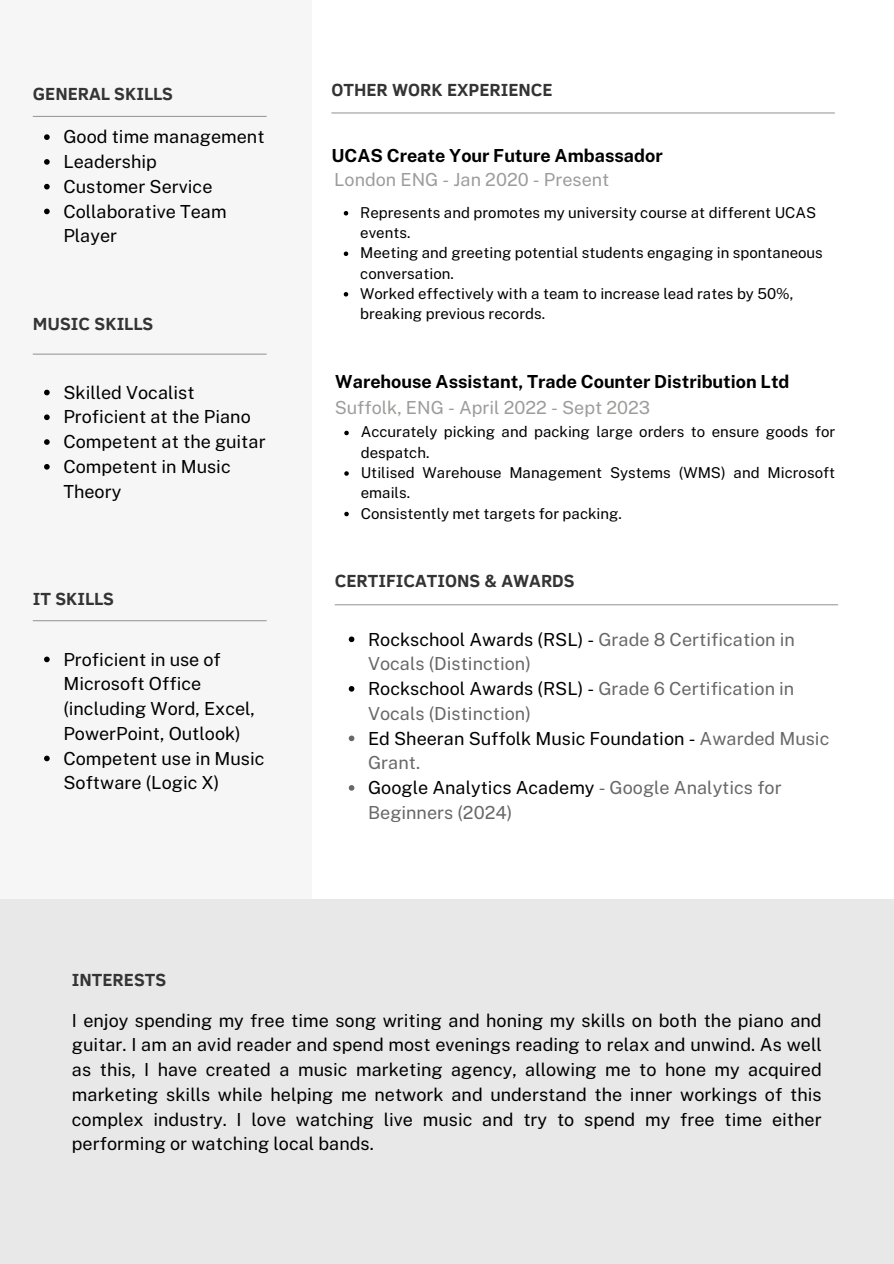
<style>
.page{position:relative;width:894px;height:1264px;background:#fff}
.page>*{position:absolute;margin:0;border:0;box-sizing:border-box;transform-origin:0 0}
.t1{font:18px/24.8px "Public Sans";color:#000}
.t2{font:18px/24.8px "Public Sans";color:#696767}
.t3{font:700 18px "Clear Sans";color:#343434}
.t4{font:700 18px "Public Sans";color:#000}
.t5{font:18px "Public Sans";color:#9e9c9b}
.t6{font:15px/20.2px "Public Sans";color:#000}
.s1{color:#000}
</style>
<div class="page">
<div style="left:0;top:0;width:312px;height:1263px;background:#f6f6f6"></div>
<hr style="left:331px;top:112px;width:503px;height:1px;background:#9e9c9b">
<hr style="left:334px;top:604px;width:503px;height:1px;background:#9e9c9b">
<svg style="left:348px;top:636px;width:6px;height:6px"></svg>
<svg style="left:348px;top:686px;width:6px;height:5px"></svg>
<svg style="left:348px;top:735px;width:6px;height:6px"></svg>
<svg style="left:348px;top:785px;width:6px;height:5px"></svg>
<hr style="left:33px;top:116px;width:233px;height:1px;background:#9e9c9b">
<svg style="left:343px;top:211px;width:5px;height:4px"></svg>
<svg style="left:343px;top:251px;width:5px;height:5px"></svg>
<svg style="left:343px;top:292px;width:5px;height:4px"></svg>
<svg style="left:344px;top:431px;width:5px;height:4px"></svg>
<svg style="left:344px;top:471px;width:5px;height:5px"></svg>
<svg style="left:344px;top:512px;width:5px;height:4px"></svg>
<svg style="left:44px;top:134px;width:6px;height:6px"></svg>
<svg style="left:44px;top:159px;width:6px;height:6px"></svg>
<svg style="left:44px;top:184px;width:6px;height:5px"></svg>
<svg style="left:44px;top:209px;width:6px;height:5px"></svg>
<svg style="left:44px;top:390px;width:6px;height:5px"></svg>
<svg style="left:44px;top:414px;width:6px;height:6px"></svg>
<svg style="left:44px;top:439px;width:6px;height:6px"></svg>
<svg style="left:44px;top:464px;width:6px;height:5px"></svg>
<hr style="left:33px;top:353px;width:233px;height:2px;background:#9e9c9b">
<svg style="left:44px;top:656px;width:6px;height:6px"></svg>
<svg style="left:44px;top:755px;width:6px;height:6px"></svg>
<hr style="left:33px;top:620px;width:233px;height:1px;background:#9e9c9b">
<div style="left:0;top:899px;width:893px;height:364px;background:#e8e8e8"></div>
<p class="t3" style="left:33px;top:81px;width:142px">GENERAL SKILLS</p>
<p class="t1" style="left:63px;top:124px;width:203px">Good time management<br>Leadership<br>Customer Service<br>Collaborative Team<br>Player</p>
<p class="t3" style="left:33px;top:310px;width:122px">MUSIC SKILLS</p>
<p class="t1" style="left:63px;top:380px;width:204px">Skilled Vocalist<br>Proficient at the Piano<br>Competent at the guitar<br>Competent in Music<br>Theory</p>
<p class="t3" style="left:33px;top:585px;width:83px">IT SKILLS</p>
<p class="t1" style="left:63px;top:646px;width:202px">Proficient in use of<br>Microsoft Office (including Word, Excel,<br>PowerPoint, Outlook)<br>Competent use in Music<br>Software (Logic X)</p>
<p class="t3" style="left:72px;top:966px;width:96px">INTERESTS</p>
<p class="t3" style="left:331px;top:76px;width:223px">OTHER WORK EXPERIENCE</p>
<p class="t4" style="left:331px;top:145px;width:332px">UCAS Create Your Future Ambassador</p>
<p class="t5" style="left:334px;top:169px;width:277px">London ENG - Jan 2020 - Present</p>
<p class="t6" style="left:360px;top:202px;width:464px">Represents and promotes my university course at different UCAS events.<br>Meeting and greeting potential students engaging in spontaneous conversation.<br>Worked effectively with a team to increase lead rates by 50%, breaking previous records.</p>
<p class="t4" style="left:335px;top:370px;width:455px">Warehouse Assistant, Trade Counter Distribution Ltd</p>
<p class="t5" style="left:334px;top:396px;width:317px">Suffolk, ENG - April 2022 - Sept 2023</p>
<p class="t6" style="left:360px;top:422px;width:476px">Accurately picking and packing large orders to ensure goods for despatch.<br>Utilised Warehouse Management Systems (WMS) and Microsoft emails.<br>Consistently met targets for packing.</p>
<p class="t3" style="left:334px;top:568px;width:241px">CERTIFICATIONS &amp; AWARDS</p>
<p class="t2" style="left:368px;top:626px;width:462px"><span class="s1">Rockschool Awards (RSL) -</span> Grade 8 Certification in Vocals (Distinction)<br><span class="s1">Rockschool Awards (RSL) -</span> Grade 6 Certification in Vocals (Distinction)<br><span class="s1">Ed Sheeran Suffolk Music Foundation -</span> Awarded Music Grant.<br><span class="s1">Google Analytics Academy</span> - Google Analytics for Beginners (2024)</p>
<p class="t1" style="left:72px;top:1007px;width:751px;text-align:justify">I enjoy spending my free time song writing and honing my skills on both the piano and guitar. I am an avid reader and spend most evenings reading to relax and unwind. As well as this, I have created a music marketing agency, allowing me to hone my acquired marketing skills while helping me network and understand the inner workings of this complex industry. I love watching live music and try to spend my free time either performing or watching local bands.</p>
</div>
